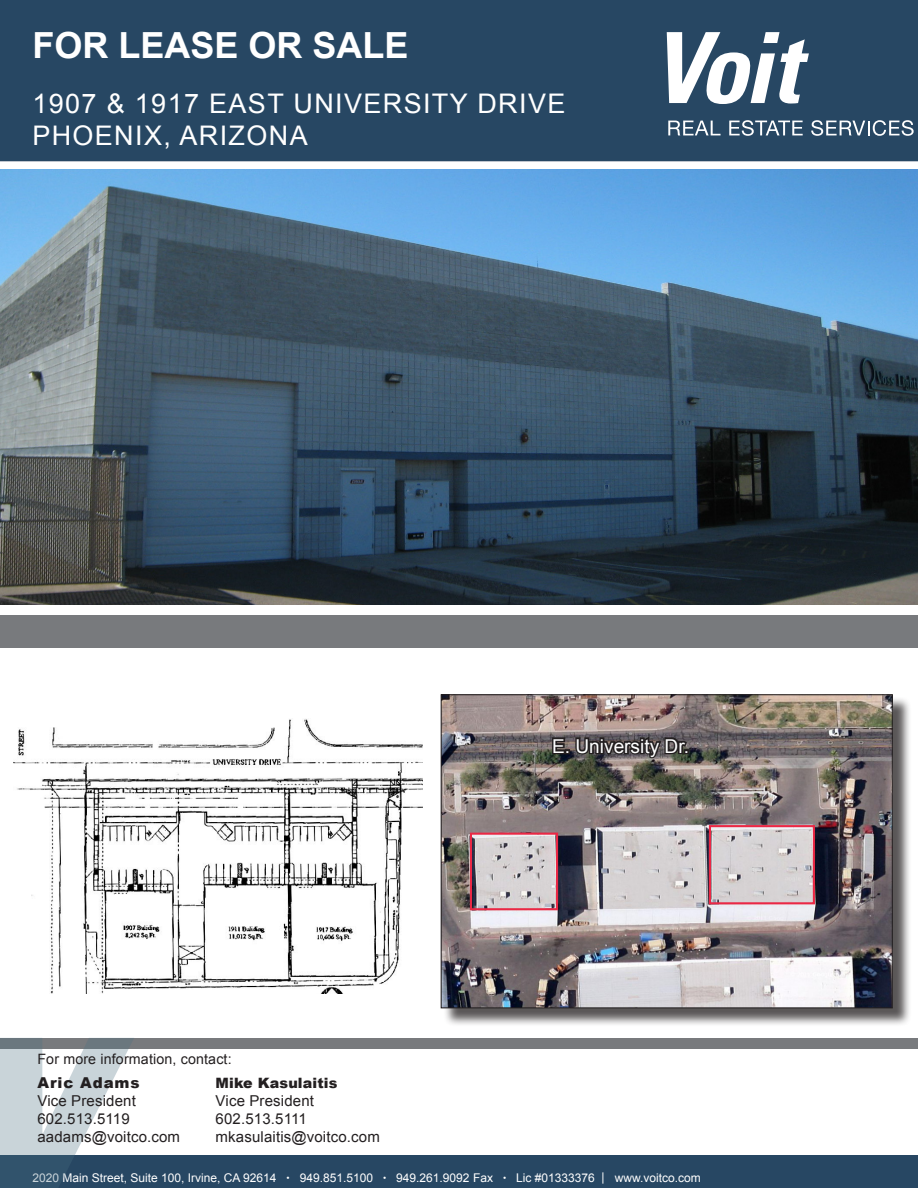
<style>
.page{position:relative;width:918px;height:1188px;background:#fff}
.page>*{position:absolute;margin:0;border:0;box-sizing:border-box;transform-origin:0 0}
.For_Sale_or_Lease{font:700 36px "Arial";color:#fff}
.For_Sale_or_Lease-2{font:27px "Arial";letter-spacing:.05em;color:#fff}
.t1{font:19.05px "Arial";color:#fff}
.Broker_info{font:15px "Arial";letter-spacing:.01em;color:#231f20}
.Broker_name{font:900 15px "Arial";letter-spacing:.06em;color:#231f20}
.Broker_info-2{font:14.25px "Arial";letter-spacing:.01em;color:#231f20}
.Broker_info-3{font:900 14.25px "Arial";letter-spacing:.01em;color:#231f20}
.Company_address{font:12px "Arial";color:#fff}
.s1{font-size:9px}
</style>
<div class="page">
<div style="left:0;top:0;width:918px;height:162px;background:#274763"></div>
<div style="left:0;top:615px;width:918px;height:33px;background:#787a7d"></div>
<div style="left:0;top:1155px;width:918px;height:33px;background:#274763"></div>
<svg style="left:668px;top:121px;width:53px;height:14px"></svg>
<svg style="left:729px;top:120px;width:74px;height:16px"></svg>
<svg style="left:811px;top:120px;width:103px;height:16px"></svg>
<svg style="left:667px;top:32px;width:142px;height:72px"></svg>
<div style="left:0;top:1038px;width:918px;height:11px;background:#787a7d"></div>
<svg style="left:0;top:1038px;width:134px;height:150px"></svg>
<img style="left:14px;top:719px;width:408px;height:274px">
<img style="left:0;top:170px;width:918px;height:434px">
<div style="left:443px;top:696px;width:469px;height:331px;background:#231f20;opacity:.75"></div>
<img style="left:443px;top:696px;width:448px;height:310px">
<div style="left:441px;top:694px;width:452px;height:314px;border:1px solid #231f20"></div>
<div style="left:470px;top:833px;width:88px;height:77px;border:2px solid #ea2845"></div>
<div style="left:709px;top:825px;width:106px;height:79px;border:2px solid #ea2845"></div>
<svg style="left:550px;top:734px;width:139px;height:30px;background:#4b4746"></svg>
<p class="For_Sale_or_Lease" style="left:32px;top:22px;width:378px">FOR LEASE OR SALE</p>
<p class="For_Sale_or_Lease-2" style="left:32px;top:86px;width:534px">1907 &amp; 1917 EAST UNIVERSITY DRIVE</p>
<p class="For_Sale_or_Lease-2" style="left:32px;top:118px;width:277px">PHOENIX, ARIZONA</p>
<p class="Broker_info-2" style="left:37px;top:1050px;width:196px">For more information, contact:</p>
<p class="Broker_name" style="left:37px;top:1072px;width:104px">Aric Adams</p>
<p class="Broker_info" style="left:37px;top:1091px;width:100px">Vice President</p>
<p class="Broker_info" style="left:37px;top:1109px;width:94px">602.513.5119</p>
<p class="Broker_info" style="left:37px;top:1127px;width:144px">aadams@voitco.com</p>
<p class="Broker_info-3" style="left:216px;top:1072px;width:123px">Mike Kasulaitis</p>
<p class="Broker_info" style="left:216px;top:1091px;width:100px">Vice President</p>
<p class="Broker_info" style="left:216px;top:1109px;width:93px">602.513.5111</p>
<p class="Broker_info" style="left:216px;top:1127px;width:166px">mkasulaitis@voitco.com</p>
<p class="t1" style="left:552px;top:733px;width:138px">E. University Dr.</p>
<p class="Company_address" style="left:32px;top:1170px;width:670px">2020 Main Street, Suite 100, Irvine, CA 92614 <span class="s1">•</span> 949.851.5100 <span class="s1">•</span> 949.261.9092 Fax <span class="s1">•</span> Lic #01333376 | www.voitco.com</p>
</div>
